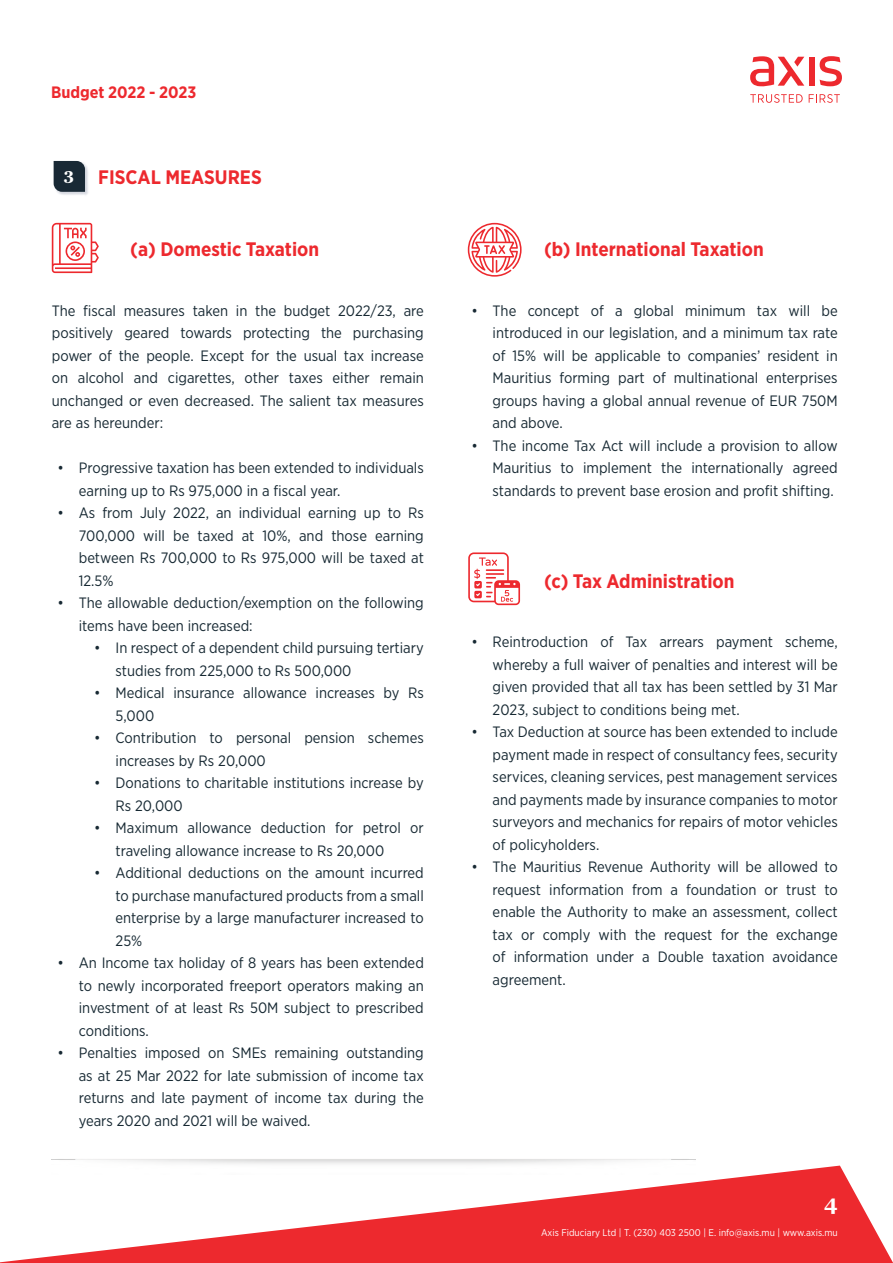
<style>
.page{position:relative;width:893px;height:1263px;background:#fff}
.page>*{position:absolute;margin:0;border:0;box-sizing:border-box;transform-origin:0 0}
.t1{font:700 21px "Georgia";color:#fff}
.t2{font:700 19.5px "Gotham Narrow";color:#ed292e}
.t3{font:700 16.5px "Gotham Narrow";color:#ed292e}
.t4{font:15px/22.5px "Gotham Narrow";color:#172933;text-align:justify}
.t5{font:9.75px "Gotham Narrow";color:#fff}
</style>
<div class="page">
<svg style="left:0;top:1165px;width:893px;height:98px;fill:#ed292e"></svg>
<svg style="left:750px;top:94px;width:53px;height:9px"></svg>
<svg style="left:809px;top:94px;width:31px;height:9px"></svg>
<div style="left:809px;top:57px;width:5px;height:29px;background:#ed292e"></div>
<svg style="left:820px;top:56px;width:22px;height:30px"></svg>
<svg style="left:750px;top:56px;width:54px;height:31px"></svg>
<img style="left:53px;top:161px;width:35px;height:34px">
<svg style="left:54px;top:161px;width:31px;height:31px"></svg>
<svg style="left:52px;top:223px;width:47px;height:50px"></svg>
<svg style="left:468px;top:552px;width:52px;height:53px"></svg>
<svg style="left:468px;top:223px;width:54px;height:54px"></svg>
<img style="left:51px;top:1159px;width:645px;height:15px">
<p class="t3" style="left:51px;top:82px;width:147px">Budget 2022 - 2023</p>
<h2 class="t2" style="left:64px;top:165px;width:199px"><sup>3</sup> FISCAL MEASURES</h2>
<h2 class="t2" style="left:130px;top:236px;width:190px">(a) Domestic Taxation</h2>
<h2 class="t2" style="left:544px;top:236px;width:221px">(b) International Taxation</h2>
<p class="t4" style="left:52px;top:299px;width:374px">The fiscal measures taken in the budget 2022/23, are positively geared towards protecting the purchasing power of the people. Except for the usual tax increase on alcohol and cigarettes, other taxes either remain unchanged or even decreased. The salient tax measures are as hereunder:</p>
<p class="t4" style="left:79px;top:456px;width:347px;text-indent:-21px">• Progressive taxation has been extended to individuals earning up to Rs 975,000 in a fiscal year.</p>
<p class="t4" style="left:79px;top:501px;width:347px;text-indent:-21px">• As from July 2022, an individual earning up to Rs 700,000 will be taxed at 10%, and those earning between Rs 700,000 to Rs 975,000 will be taxed at 12.5%</p>
<p class="t4" style="left:79px;top:591px;width:347px;text-indent:-21px">• The allowable deduction/exemption on the following items have been increased:</p>
<p class="t4" style="left:116px;top:636px;width:310px;text-indent:-21px">• In respect of a dependent child pursuing tertiary studies from 225,000 to Rs 500,000</p>
<p class="t4" style="left:116px;top:681px;width:310px;text-indent:-21px">• Medical insurance allowance increases by Rs<br>5,000</p>
<p class="t4" style="left:116px;top:726px;width:310px;text-indent:-21px">• Contribution to personal pension schemes increases by Rs 20,000</p>
<p class="t4" style="left:116px;top:771px;width:310px;text-indent:-21px">• Donations to charitable institutions increase by<br>Rs 20,000</p>
<p class="t4" style="left:116px;top:816px;width:310px;text-indent:-21px">• Maximum allowance deduction for petrol or traveling allowance increase to Rs 20,000</p>
<p class="t4" style="left:116px;top:861px;width:310px;text-indent:-21px">• Additional deductions on the amount incurred to purchase manufactured products from a small enterprise by a large manufacturer increased to 25%</p>
<p class="t4" style="left:79px;top:951px;width:347px;text-indent:-21px">• An Income tax holiday of 8 years has been extended to newly incorporated freeport operators making an investment of at least Rs 50M subject to prescribed conditions.</p>
<p class="t4" style="left:79px;top:1041px;width:347px;text-indent:-21px">• Penalties imposed on SMEs remaining outstanding as at 25 Mar 2022 for late submission of income tax returns and late payment of income tax during the years 2020 and 2021 will be waived.</p>
<p class="t4" style="left:493px;top:299px;width:347px;text-indent:-21px">• The concept of a global minimum tax will be introduced in our legislation, and a minimum tax rate of 15% will be applicable to companies’ resident in Mauritius forming part of multinational enterprises groups having a global annual revenue of EUR 750M and above.</p>
<p class="t4" style="left:493px;top:434px;width:347px;text-indent:-21px">• The income Tax Act will include a provision to allow Mauritius to implement the internationally agreed standards to prevent base erosion and profit shifting.</p>
<h2 class="t2" style="left:544px;top:568px;width:192px">(c) Tax Administration</h2>
<p class="t4" style="left:493px;top:631px;width:347px;text-indent:-21px">• Reintroduction of Tax arrears payment scheme, whereby a full waiver of penalties and interest will be given provided that all tax has been settled by 31 Mar 2023, subject to conditions being met.</p>
<p class="t4" style="left:493px;top:721px;width:347px;text-indent:-21px">• Tax Deduction at source has been extended to include payment made in respect of consultancy fees, security services, cleaning services, pest management services and payments made by insurance companies to motor surveyors and mechanics for repairs of motor vehicles of policyholders.</p>
<p class="t4" style="left:493px;top:856px;width:347px;text-indent:-21px">• The Mauritius Revenue Authority will be allowed to request information from a foundation or trust to enable the Authority to make an assessment, collect tax or comply with the request for the exchange of information under a Double taxation avoidance agreement.</p>
<h1 class="t1" style="left:824px;top:1189px;width:15px">4</h1>
<p class="t5" style="left:541px;top:1227px;width:298px">Axis Fiduciary Ltd | T. (230) 403 2500 | E. info@axis.mu | www.axis.mu</p>
</div>
